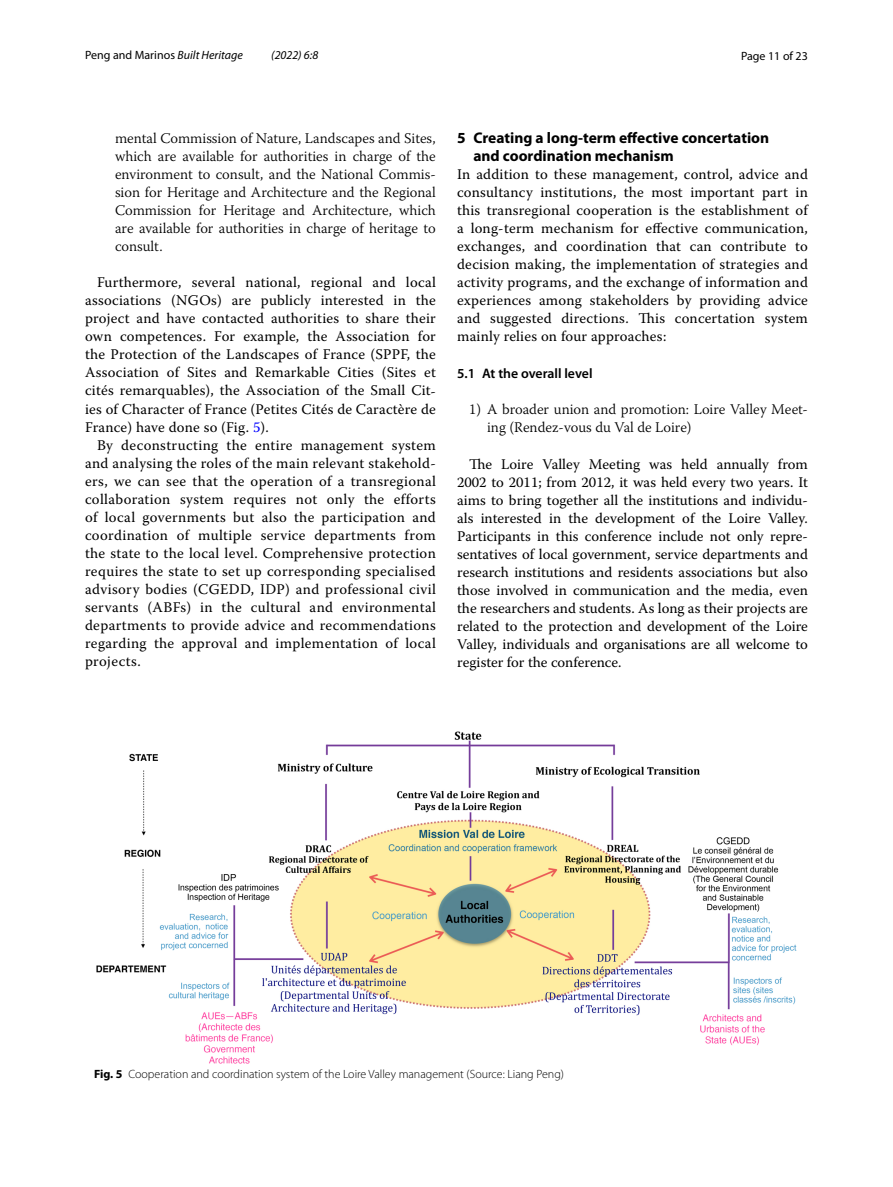
<style>
.page{position:relative;width:893px;height:1187px;background:#fff}
.page>*{position:absolute;margin:0;border:0;box-sizing:border-box;transform-origin:0 0}
.t1{font:700 15.45px/18px "Myriad Pro";color:#000}
.t2{font:14.7px/18px "Warnock Pro";letter-spacing:.015em;color:#000;text-align:justify}
.t3{font:300 14.7px/18px "Warnock Pro";color:#000;text-align:justify}
.t4{font:600 13.8px "Myriad Pro";color:#000}
.t5{font:300 12px "Myriad Pro";color:#000}
.t6{font:12px "Myriad Pro";color:#000}
.t7{font:italic 12px "Myriad Pro";color:#000}
.s1{font-style:italic}
.s2{color:#00f}
.s3{font-weight:700}
</style>
<div class="page">
<img style="left:96px;top:731px;width:701px;height:331px">
<p class="t6" style="left:85px;top:48px;width:159px">Peng and Marinos <span class="s1">Built Heritage</span></p>
<p class="t7" style="left:271px;top:48px;width:48px">(2022) 6:8</p>
<p class="t6" style="left:741px;top:48px;width:68px">Page 11 of 23</p>
<p class="t3" style="left:115px;top:128px;width:322px">mental Commission of Nature, Landscapes and Sites, which are available for authorities in charge of the environment to consult, and the National Commis&shy;sion for Heritage and Architecture and the Regional Commission for Heritage and Architecture, which are available for authorities in charge of heritage to consult.</p>
<p class="t2" style="left:85px;top:273px;width:352px;text-indent:12px">Furthermore, several national, regional and local associations (NGOs) are publicly interested in the project and have contacted authorities to share their own competences. For example, the Association for the Protection of the Landscapes of France (SPPF, the Association of Sites and Remarkable Cities (Sites et cités remarquables), the Association of the Small Cit&shy;ies of Character of France (Petites Cités de Caractère de France) have done so (Fig. <span class="s2">5</span>).</p>
<p class="t2" style="left:85px;top:435px;width:352px;text-indent:12px">By deconstructing the entire management system and analysing the roles of the main relevant stakehold&shy;ers, we can see that the operation of a transregional collaboration system requires not only the efforts of local governments but also the participation and coordination of multiple service departments from the state to the local level. Comprehensive protection requires the state to set up corresponding specialised advisory bodies (CGEDD, IDP) and professional civil servants (ABFs) in the cultural and environmental departments to provide advice and recommendations regarding the approval and implementation of local projects.</p>
<p class="t1" style="left:473px;top:129px;width:297px;text-indent:-16px">5 Creating a long‑term effective concertation and coordination mechanism</p>
<p class="t2" style="left:457px;top:165px;width:352px">In addition to these management, control, advice and consultancy institutions, the most important part in this transregional cooperation is the establishment of a long-term mechanism for effective communication, exchanges, and coordination that can contribute to decision making, the implementation of strategies and activity programs, and the exchange of information and experiences among stakeholders by providing advice and suggested directions. This concertation system mainly relies on four approaches:</p>
<p class="t4" style="left:457px;top:364px;width:137px">5.1 At the overall level</p>
<p class="t3" style="left:487px;top:400px;width:322px;text-indent:-18px">1) A broader union and promotion: Loire Valley Meet&shy;ing (Rendez-vous du Val de Loire)</p>
<p class="t2" style="left:457px;top:455px;width:352px;text-indent:12px">The Loire Valley Meeting was held annually from 2002 to 2011; from 2012, it was held every two years. It aims to bring together all the institutions and individu&shy;als interested in the development of the Loire Valley.<br>Participants in this conference include not only repre&shy;sentatives of local government, service departments and research institutions and residents associations but also those involved in communication and the media, even the researchers and students. As long as their projects are related to the protection and development of the Loire Valley, individuals and organisations are all welcome to register for the conference.</p>
<p class="t5" style="left:94px;top:1067px;width:471px"><span class="s3">Fig. 5</span> Cooperation and coordination system of the Loire Valley management (Source: Liang Peng)</p>
</div>
